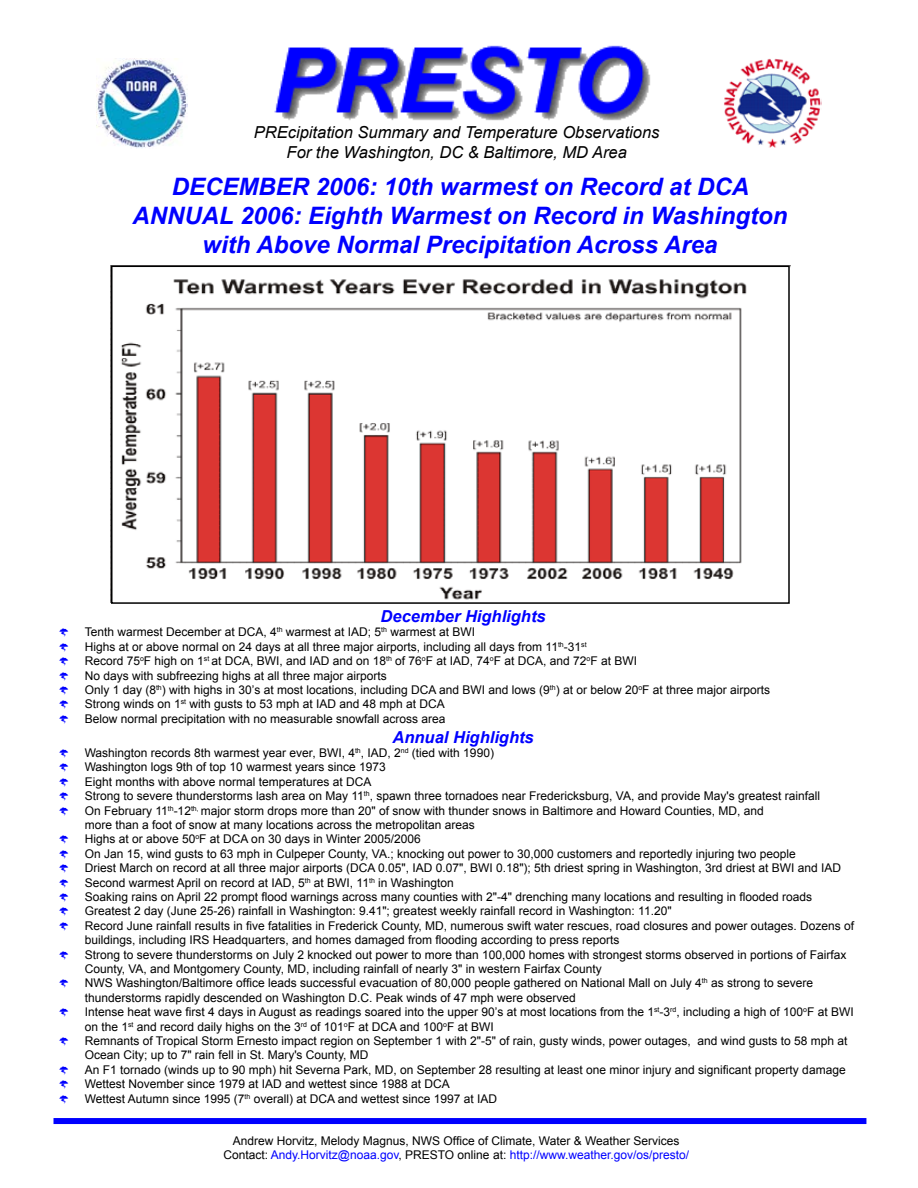
<style>
.page{position:relative;width:918px;height:1188px;background:#fff}
.page>*{position:absolute;margin:0;border:0;box-sizing:border-box;transform-origin:0 0}
.t1{font:italic 700 24px/28.8px "Arial";color:#00f;text-align:center}
.t2{font:italic 16.5px/19.8px "Arial";color:#000;text-align:center}
.t3{font:italic 700 16.5px "Arial";color:#00f}
.t4{font:12px/14.4px "Arial";color:#000}
.s1{color:#00f}
</style>
<div class="page">
<img style="left:274px;top:45px;width:377px;height:76px">
<img style="left:97px;top:59px;width:91px;height:89px">
<img style="left:724px;top:58px;width:98px;height:90px">
<div style="left:54px;top:1118px;width:812px;height:6px;background:#00f"></div>
<img style="left:110px;top:266px;width:637px;height:337px">
<div style="left:111px;top:266px;width:679px;height:338px;border:2px solid #000"></div>
<h2 class="t2" style="left:254px;top:123px;width:407px">PREcipitation Summary and Temperature Observations<br>For the Washington, DC &amp; Baltimore, MD Area</h2>
<h1 class="t1" style="left:133px;top:173px;width:656px">DECEMBER 2006: 10th warmest on Record at DCA<br>ANNUAL 2006: Eighth Warmest on Record in Washington with Above Normal Precipitation Across Area</h1>
<h2 class="t3" style="left:381px;top:605px;width:167px">December Highlights</h2>
<p class="t4" style="left:85px;top:625px;width:687px">Tenth warmest December at DCA, 4<sup>th</sup> warmest at IAD; 5<sup>th</sup> warmest at BWI<br>Highs at or above normal on 24 days at all three major airports, including all days from 11<sup>th</sup>-31<sup>st<br></sup>Record 75<sup>o</sup>F high on 1<sup>st</sup> at DCA, BWI, and IAD and on 18<sup>th</sup> of 76<sup>o</sup>F at IAD, 74<sup>o</sup>F at DCA, and 72<sup>o</sup>F at BWI<br>No days with subfreezing highs at all three major airports<br>Only 1 day (8<sup>th</sup>) with highs in 30’s at most locations, including DCA and BWI and lows (9<sup>th</sup>) at or below 20<sup>o</sup>F at three major airports Strong winds on 1<sup>st</sup> with gusts to 53 mph at IAD and 48 mph at DCA<br>Below normal precipitation with no measurable snowfall across area</p>
<h2 class="t3" style="left:393px;top:726px;width:143px">Annual Highlights</h2>
<p class="t4" style="left:85px;top:746px;width:771px">Washington records 8th warmest year ever, BWI, 4<sup>th</sup>, IAD, 2<sup>nd</sup> (tied with 1990)<br>Washington logs 9th of top 10 warmest years since 1973<br>Eight months with above normal temperatures at DCA<br>Strong to severe thunderstorms lash area on May 11<sup>th</sup>, spawn three tornadoes near Fredericksburg, VA, and provide May's greatest rainfall<br>On February 11<sup>th</sup>-12<sup>th,</sup> major storm drops more than 20" of snow with thunder snows in Baltimore and Howard Counties, MD, and<br>more than a foot of snow at many locations across the metropolitan areas<br>Highs at or above 50<sup>o</sup>F at DCA on 30 days in Winter 2005/2006<br>On Jan 15, wind gusts to 63 mph in Culpeper County, VA.; knocking out power to 30,000 customers and reportedly injuring two people<br>Driest March on record at all three major airports (DCA 0.05", IAD 0.07", BWI 0.18"); 5th driest spring in Washington, 3rd driest at BWI and IAD Second warmest April on record at IAD, 5<sup>th</sup> at BWI, 11<sup>th</sup> in Washington<br>Soaking rains on April 22 prompt flood warnings across many counties with 2"-4" drenching many locations and resulting in flooded roads Greatest 2 day (June 25-26) rainfall in Washington: 9.41"; greatest weekly rainfall record in Washington: 11.20"<br>Record June rainfall results in five fatalities in Frederick County, MD, numerous swift water rescues, road closures and power outages. Dozens of buildings, including IRS Headquarters, and homes damaged from flooding according to press reports<br>Strong to severe thunderstorms on July 2 knocked out power to more than 100,000 homes with strongest storms observed in portions of Fairfax County, VA, and Montgomery County, MD, including rainfall of nearly 3" in western Fairfax County<br>NWS Washington/Baltimore office leads successful evacuation of 80,000 people gathered on National Mall on July 4<sup>th</sup> as strong to severe thunderstorms rapidly descended on Washington D.C. Peak winds of 47 mph were observed<br>Intense heat wave first 4 days in August as readings soared into the upper 90’s at most locations from the 1<sup>st</sup>-3<sup>rd</sup>, including a high of 100<sup>o</sup>F at BWI on the 1<sup>st</sup> and record daily highs on the 3<sup>rd</sup> of 101<sup>o</sup>F at DCA and 100<sup>o</sup>F at BWI<br>Remnants of Tropical Storm Ernesto impact region on September 1 with 2"-5" of rain, gusty winds, power outages, and wind gusts to 58 mph at Ocean City; up to 7" rain fell in St. Mary's County, MD<br>An F1 tornado (winds up to 90 mph) hit Severna Park, MD, on September 28 resulting at least one minor injury and significant property damage Wettest November since 1979 at IAD and wettest since 1988 at DCA<br>Wettest Autumn since 1995 (7<sup>th</sup> overall) at DCA and wettest since 1997 at IAD</p>
<p class="t4" style="left:223px;top:1134px;width:467px;text-align:center">Andrew Horvitz, Melody Magnus, NWS Office of Climate, Water &amp; Weather Services<br>Contact: <span class="s1">Andy.Horvitz@noaa.gov</span>, PRESTO online at: <span class="s1">http://www.weather.gov/os/presto/</span></p>
</div>
